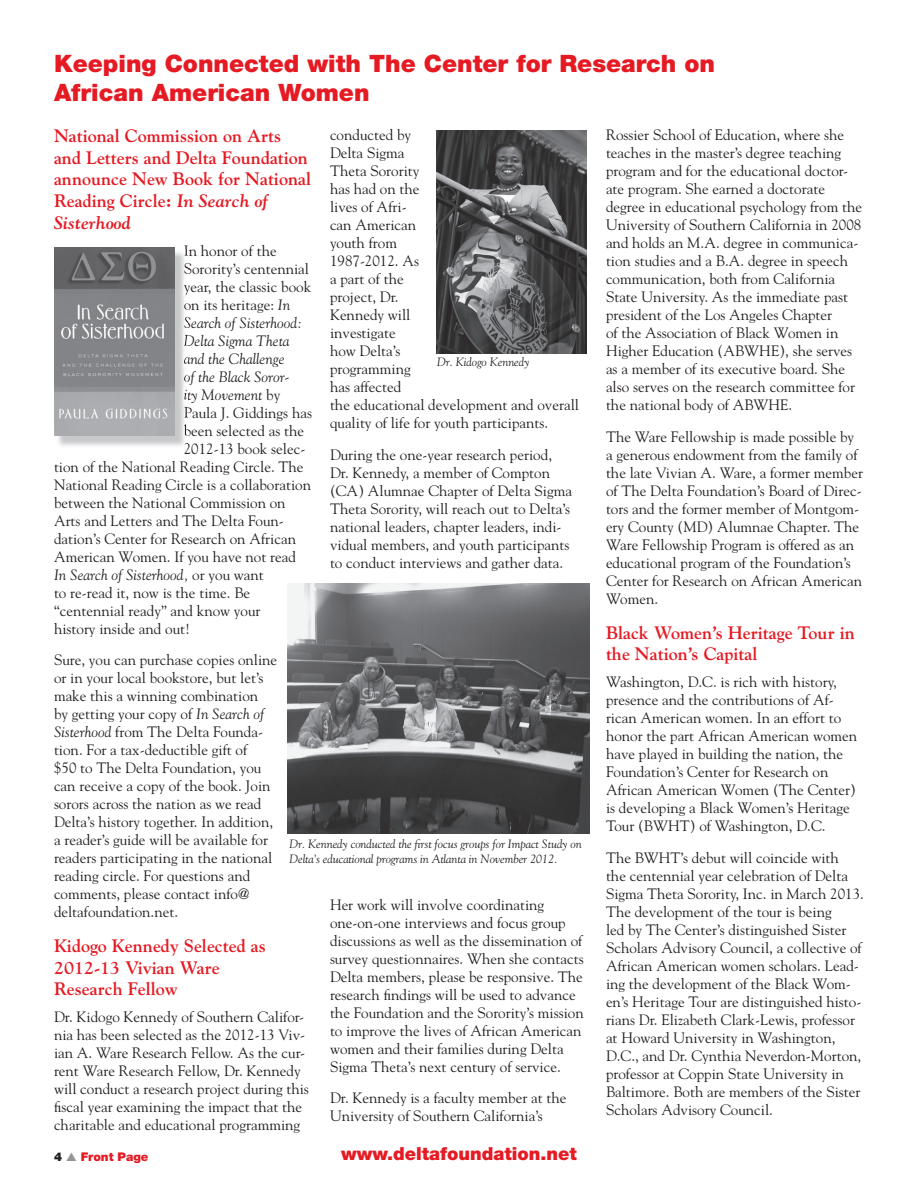
<style>
.page{position:relative;width:918px;height:1188px;background:#fff}
.page>*{position:absolute;margin:0;border:0;box-sizing:border-box;transform-origin:0 0}
.t1{font:900 24px/28.8px "Helvetica Neue";color:#e51a23}
.t2{font:700 18px/21.6px "Goudy";color:#e51a23}
.t3{font:900 18px "Helvetica Neue";color:#e51a23}
.t4{font:15px/18px "Goudy";color:#231f20}
.t5{font:italic 15px "Goudy";color:#231f20}
.t6{font:italic 12px/15px "Goudy";letter-spacing:-.005em;color:#231f20}
.t7{font:900 12px "Helvetica Neue";color:#e51a23}
.s1{font-style:italic}
.s2{font-style:normal}
.s3{color:#231f20}
.s4{color:#939598}
</style>
<div class="page">
<img style="left:58px;top:252px;width:127px;height:194px">
<svg style="left:184px;top:249px;width:4px;height:7px"></svg>
<svg style="left:184px;top:263px;width:4px;height:12px"></svg>
<svg style="left:184px;top:284px;width:4px;height:11px"></svg>
<svg style="left:184px;top:302px;width:4px;height:8px"></svg>
<svg style="left:184px;top:316px;width:4px;height:31px"></svg>
<svg style="left:184px;top:356px;width:4px;height:8px"></svg>
<svg style="left:184px;top:374px;width:4px;height:9px"></svg>
<svg style="left:184px;top:389px;width:4px;height:47px"></svg>
<img style="left:54px;top:248px;width:121px;height:188px">
<img style="left:436px;top:130px;width:150px;height:223px">
<img style="left:288px;top:583px;width:302px;height:251px">
<h1 class="t1" style="left:54px;top:51px;width:663px">Keeping Connected with The Center for Research on<br>African American Women</h1>
<p class="t2" style="left:54px;top:126px;width:259px">National Commission on Arts and Letters and Delta Foundation announce New Book for National<br>Reading Circle: <span class="s1">In Search of<br>Sisterhood</span></p>
<p class="t4" style="left:184px;top:242px;width:94px">In honor of the</p>
<p class="t4" style="left:184px;top:260px;width:127px">Sorority’s centennial</p>
<p class="t4" style="left:184px;top:278px;width:129px">year, the classic book</p>
<p class="t4" style="left:184px;top:296px;width:108px">on its heritage: <span class="s1">In</span></p>
<p class="t5" style="left:184px;top:316px;width:120px">Search of Sisterhood:</p>
<p class="t5" style="left:184px;top:334px;width:107px">Delta Sigma Theta</p>
<p class="t5" style="left:184px;top:352px;width:102px">and the Challenge</p>
<p class="t5" style="left:184px;top:370px;width:107px">of the Black Soror-</p>
<p class="t5" style="left:184px;top:388px;width:98px">ity Movement <span class="s2">by</span></p>
<p class="t4" style="left:184px;top:404px;width:130px">Paula J. Giddings has</p>
<p class="t4" style="left:184px;top:422px;width:122px">been selected as the</p>
<p class="t4" style="left:184px;top:440px;width:123px">2012-13 book selec-</p>
<p class="t4" style="left:54px;top:458px;width:251px">tion of the National Reading Circle. The</p>
<p class="t4" style="left:54px;top:476px;width:259px">National Reading Circle is a collaboration</p>
<p class="t4" style="left:54px;top:494px;width:233px">between the National Commission on</p>
<p class="t4" style="left:54px;top:512px;width:231px">Arts and Letters and The Delta Foun-</p>
<p class="t4" style="left:54px;top:530px;width:244px">dation’s Center for Research on African</p>
<p class="t4" style="left:54px;top:548px;width:244px">American Women. If you have not read</p>
<p class="t5" style="left:54px;top:568px;width:211px">In Search of Sisterhood, <span class="s2">or you want</span></p>
<p class="t4" style="left:54px;top:584px;width:198px">to re-read it, now is the time. Be</p>
<p class="t4" style="left:54px;top:602px;width:208px">“centennial ready” and know your</p>
<p class="t4" style="left:54px;top:620px;width:138px">history inside and out!</p>
<p class="t4" style="left:54px;top:652px;width:225px">Sure, you can purchase copies online or in your local bookstore, but let’s make this a winning combination<br>by getting your copy of <span class="s1">In Search of Sisterhood</span> from The Delta Founda&shy;tion. For a tax-deductible gift of<br>$50 to The Delta Foundation, you can receive a copy of the book. Join sorors across the nation as we read Delta’s history together. In addition, a reader’s guide will be available for readers participating in the national reading circle. For questions and comments, please contact info@ deltafoundation.net.</p>
<p class="t2" style="left:54px;top:936px;width:213px">Kidogo Kennedy Selected as<br>2012-13 Vivian Ware<br>Research Fellow</p>
<p class="t4" style="left:54px;top:1009px;width:256px">Dr. Kidogo Kennedy of Southern Califor&shy;nia has been selected as the 2012-13 Viv&shy;ian A. Ware Research Fellow. As the cur&shy;rent Ware Research Fellow, Dr. Kennedy will conduct a research project during this fiscal year examining the impact that the charitable and educational programming</p>
<p class="t4" style="left:330px;top:127px;width:251px">conducted by<br>Delta Sigma<br>Theta Sorority<br>has had on the<br>lives of Afri-<br>can American<br>youth from<br>1987-2012. As<br>a part of the<br>project, Dr.<br>Kennedy will<br>investigate<br>how Delta’s<br>programming<br>has affected<br>the educational development and overall quality of life for youth participants.</p>
<p class="t4" style="left:330px;top:447px;width:244px">During the one-year research period, Dr. Kennedy, a member of Compton (CA) Alumnae Chapter of Delta Sigma Theta Sorority, will reach out to Delta’s national leaders, chapter leaders, indi&shy;vidual members, and youth participants to conduct interviews and gather data.</p>
<p class="t4" style="left:606px;top:127px;width:258px">Rossier School of Education, where she teaches in the master’s degree teaching program and for the educational doctor&shy;ate program. She earned a doctorate degree in educational psychology from the University of Southern California in 2008 and holds an M.A. degree in communica&shy;tion studies and a B.A. degree in speech communication, both from California State University. As the immediate past president of the Los Angeles Chapter<br>of the Association of Black Women in Higher Education (ABWHE), she serves as a member of its executive board. She also serves on the research committee for the national body of ABWHE.</p>
<p class="t4" style="left:606px;top:429px;width:259px">The Ware Fellowship is made possible by a generous endowment from the family of the late Vivian A. Ware, a former member of The Delta Foundation’s Board of Direc&shy;tors and the former member of Montgom&shy;ery County (MD) Alumnae Chapter. The Ware Fellowship Program is offered as an educational program of the Foundation’s Center for Research on African American Women.</p>
<p class="t2" style="left:606px;top:623px;width:250px">Black Women’s Heritage Tour in the Nation’s Capital</p>
<p class="t4" style="left:606px;top:674px;width:253px">Washington, D.C. is rich with history, presence and the contributions of Af&shy;rican American women. In an effort to honor the part African American women have played in building the nation, the Foundation’s Center for Research on African American Women (The Center) is developing a Black Women’s Heritage Tour (BWHT) of Washington, D.C.</p>
<p class="t4" style="left:606px;top:850px;width:259px">The BWHT’s debut will coincide with<br>the centennial year celebration of Delta Sigma Theta Sorority, Inc. in March 2013.<br>The development of the tour is being<br>led by The Center’s distinguished Sister Scholars Advisory Council, a collective of African American women scholars. Lead&shy;ing the development of the Black Wom&shy;en’s Heritage Tour are distinguished histo&shy;rians Dr. Elizabeth Clark-Lewis, professor at Howard University in Washington, D.C., and Dr. Cynthia Neverdon-Morton, professor at Coppin State University in Baltimore. Both are members of the Sister Scholars Advisory Council.</p>
<p class="t6" style="left:437px;top:355px;width:94px">Dr. Kidogo Kennedy</p>
<p class="t6" style="left:290px;top:837px;width:294px">Dr. Kennedy conducted the first focus groups for Impact Study on<br>Delta’s educational programs in Atlanta in November 2012.</p>
<p class="t4" style="left:330px;top:897px;width:255px">Her work will involve coordinating one-on-one interviews and focus group discussions as well as the dissemination of survey questionnaires. When she contacts Delta members, please be responsive. The research findings will be used to advance the Foundation and the Sorority’s mission to improve the lives of African American women and their families during Delta Sigma Theta’s next century of service.</p>
<p class="t4" style="left:330px;top:1090px;width:238px">Dr. Kennedy is a faculty member at the<br>University of Southern California’s</p>
<p class="t7" style="left:54px;top:1152px;width:96px"><span class="s3">4</span> <span class="s4">▲</span> Front Page</p>
<p class="t3" style="left:341px;top:1147px;width:237px">www.deltafoundation.net</p>
</div>
